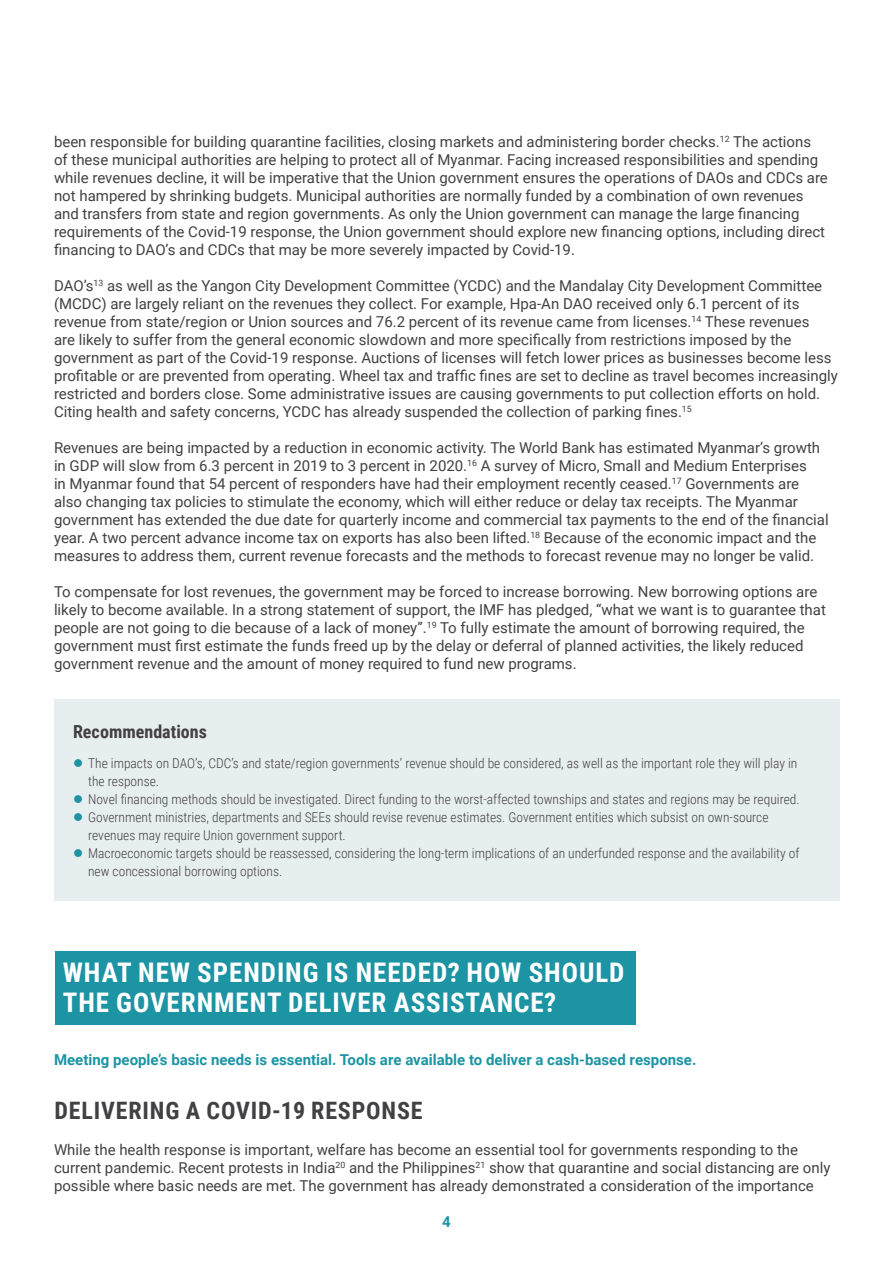
<style>
.page{position:relative;width:893px;height:1263px;background:#fff}
.page>*{position:absolute;margin:0;border:0;box-sizing:border-box;transform-origin:0 0}
.t1{font:700 27px/30px "Roboto Condensed";letter-spacing:.035em;color:#fff}
.t2{font:700 24px "Roboto Condensed";letter-spacing:.035em;color:#414042}
.t3{font:700 18px "Roboto Condensed";color:#414042}
.t4{font:15px/18px "Roboto";color:#414042}
.t5{font:700 15px "Roboto";color:#1d94a3}
.t6{font:300 13.5px/18px "Roboto Condensed";color:#414042}
.s1{color:#1d94a3}
</style>
<div class="page">
<div style="left:54px;top:699px;width:786px;height:201px;background:#e7eef0"></div>
<div style="left:55px;top:951px;width:580px;height:73px;background:#1d94a3"></div>
<p class="t4" style="left:54px;top:132px;width:775px">been responsible for building quarantine facilities, closing markets and administering border checks.<sup>12</sup> The actions of these municipal authorities are helping to protect all of Myanmar. Facing increased responsibilities and spending while revenues decline, it will be imperative that the Union government ensures the operations of DAOs and CDCs are not hampered by shrinking budgets. Municipal authorities are normally funded by a combination of own revenues and transfers from state and region governments. As only the Union government can manage the large financing requirements of the Covid-19 response, the Union government should explore new financing options, including direct financing to DAO’s and CDCs that may be more severely impacted by Covid-19.</p>
<p class="t4" style="left:54px;top:276px;width:785px">DAO’s<sup>13</sup> as well as the Yangon City Development Committee (YCDC) and the Mandalay City Development Committee (MCDC) are largely reliant on the revenues they collect. For example, Hpa-An DAO received only 6.1 percent of its revenue from state/region or Union sources and 76.2 percent of its revenue came from licenses.<sup>14</sup> These revenues<br>are likely to suffer from the general economic slowdown and more specifically from restrictions imposed by the government as part of the Covid-19 response. Auctions of licenses will fetch lower prices as businesses become less profitable or are prevented from operating. Wheel tax and traffic fines are set to decline as travel becomes increasingly restricted and borders close. Some administrative issues are causing governments to put collection efforts on hold.<br>Citing health and safety concerns, YCDC has already suspended the collection of parking fines.<sup>15</sup></p>
<p class="t4" style="left:54px;top:438px;width:776px">Revenues are being impacted by a reduction in economic activity. The World Bank has estimated Myanmar’s growth in GDP will slow from 6.3 percent in 2019 to 3 percent in 2020.<sup>16</sup> A survey of Micro, Small and Medium Enterprises<br>in Myanmar found that 54 percent of responders have had their employment recently ceased.<sup>17</sup> Governments are also changing tax policies to stimulate the economy, which will either reduce or delay tax receipts. The Myanmar government has extended the due date for quarterly income and commercial tax payments to the end of the financial year. A two percent advance income tax on exports has also been lifted.<sup>18</sup> Because of the economic impact and the measures to address them, current revenue forecasts and the methods to forecast revenue may no longer be valid.</p>
<p class="t4" style="left:54px;top:582px;width:773px">To compensate for lost revenues, the government may be forced to increase borrowing. New borrowing options are likely to become available. In a strong statement of support, the IMF has pledged, “what we want is to guarantee that people are not going to die because of a lack of money”.<sup>19</sup> To fully estimate the amount of borrowing required, the government must first estimate the funds freed up by the delay or deferral of planned activities, the likely reduced government revenue and the amount of money required to fund new programs.</p>
<p class="t3" style="left:73px;top:718px;width:135px">Recommendations</p>
<p class="t6" style="left:88px;top:754px;width:711px;text-indent:-15px"><span class="s1">●</span> The impacts on DAO’s, CDC’s and state/region governments’ revenue should be considered, as well as the important role they will play in the response.</p>
<p class="t6" style="left:73px;top:790px;width:728px"><span class="s1">●</span> Novel financing methods should be investigated. Direct funding to the worst-affected townships and states and regions may be required.</p>
<p class="t6" style="left:88px;top:808px;width:682px;text-indent:-15px"><span class="s1">●</span> Government ministries, departments and SEEs should revise revenue estimates. Government entities which subsist on own-source revenues may require Union government support.</p>
<p class="t6" style="left:88px;top:844px;width:713px;text-indent:-15px"><span class="s1">●</span> Macroeconomic targets should be reassessed, considering the long-term implications of an underfunded response and the availability of new concessional borrowing options.</p>
<p class="t1" style="left:63px;top:957px;width:563px">WHAT NEW SPENDING IS NEEDED? HOW SHOULD<br>THE GOVERNMENT DELIVER ASSISTANCE?</p>
<p class="t5" style="left:54px;top:1049px;width:644px">Meeting people’s basic needs is essential. Tools are available to deliver a cash-based response.</p>
<p class="t2" style="left:54px;top:1094px;width:370px">DELIVERING A COVID-19 RESPONSE</p>
<p class="t4" style="left:54px;top:1140px;width:778px">While the health response is important, welfare has become an essential tool for governments responding to the current pandemic. Recent protests in India<sup>20</sup> and the Philippines<sup>21</sup> show that quarantine and social distancing are only possible where basic needs are met. The government has already demonstrated a consideration of the importance</p>
<p class="t5" style="left:442px;top:1211px;width:10px">4</p>
</div>
